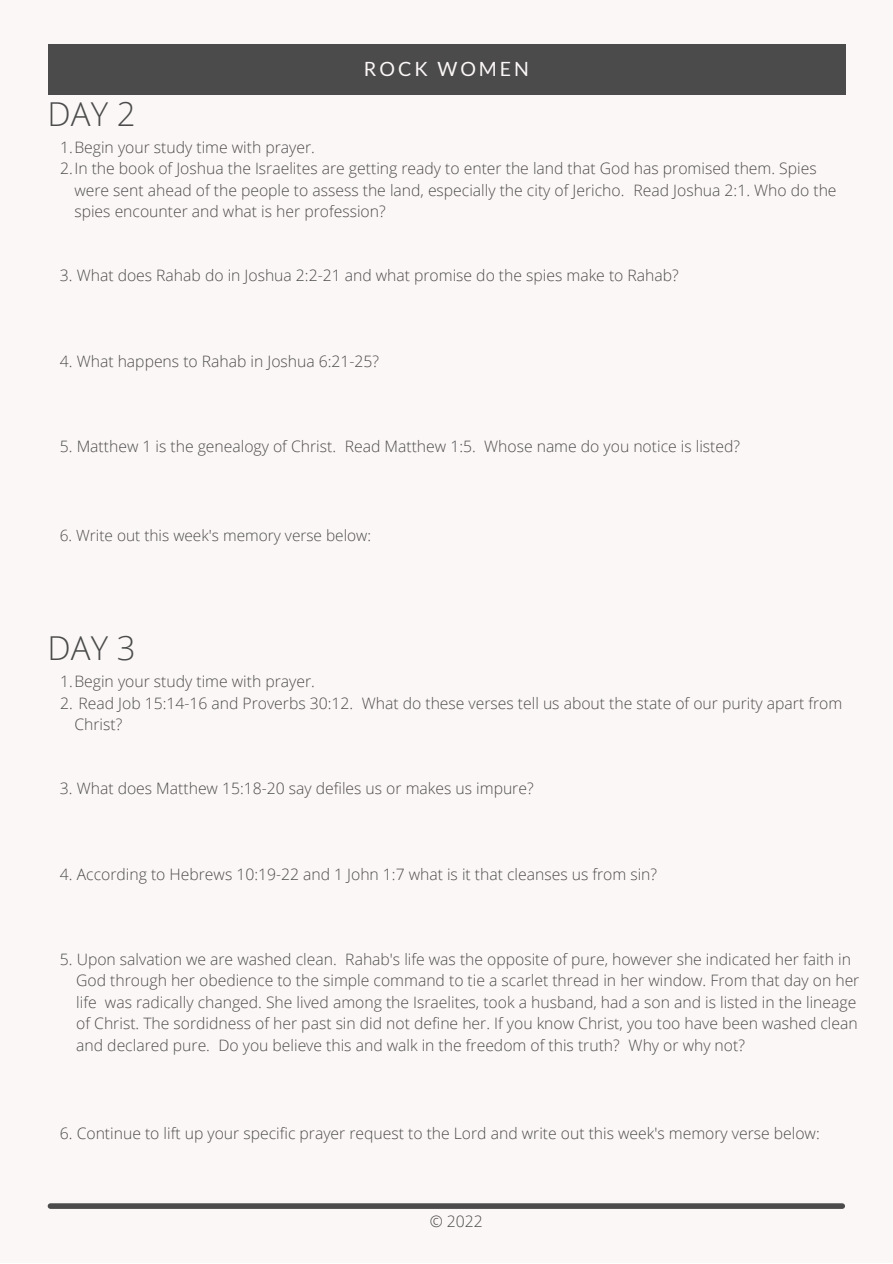
<style>
.page{position:relative;width:893px;height:1264px;background:#fff}
.page>*{position:absolute;margin:0;border:0;box-sizing:border-box;transform-origin:0 0}
.t1{font:300 33px "Open Sans";color:#4b4b4b}
.t2{font:19.65px "Lato";letter-spacing:.15em;color:#fcf7f7}
.t3{font:300 15.75px/21.3px "Open Sans";color:#4b4b4b}
.t4{font:300 15.45px "Open Sans";color:#4b4b4b}
</style>
<div class="page">
<div style="left:0;top:0;width:892px;height:1262px;background:#fcf7f7"></div>
<div style="left:48px;top:45px;width:797px;height:49px;background:#4b4b4b"></div>
<div style="left:50px;top:1203px;width:792px;height:5px;background:#4b4b4b"></div>
<p class="t1" style="left:48px;top:91px;width:89px">DAY 2</p>
<p class="t2" style="left:364px;top:57px;width:167px">ROCK WOMEN</p>
<p class="t3" style="left:60px;top:136px;width:256px">1.Begin your study time with prayer.</p>
<p class="t3" style="left:74px;top:158px;width:763px;text-indent:-14px">2.In the book of Joshua the Israelites are getting ready to enter the land that God has promised them. Spies were sent ahead of the people to assess the land, especially the city of Jericho. Read Joshua 2:1. Who do the spies encounter and what is her profession?</p>
<p class="t3" style="left:60px;top:264px;width:620px">3. What does Rahab do in Joshua 2:2-21 and what promise do the spies make to Rahab?</p>
<p class="t3" style="left:60px;top:350px;width:321px">4. What happens to Rahab in Joshua 6:21-25?</p>
<p class="t3" style="left:60px;top:435px;width:681px">5. Matthew 1 is the genealogy of Christ. Read Matthew 1:5. Whose name do you notice is listed?</p>
<p class="t4" style="left:60px;top:524px;width:313px">6. Write out this week's memory verse below:</p>
<p class="t1" style="left:48px;top:625px;width:89px">DAY 3</p>
<p class="t3" style="left:60px;top:670px;width:256px">1.Begin your study time with prayer.</p>
<p class="t3" style="left:74px;top:692px;width:769px;text-indent:-14px">2. Read Job 15:14-16 and Proverbs 30:12. What do these verses tell us about the state of our purity apart from<br>Christ?</p>
<p class="t3" style="left:60px;top:777px;width:475px">3. What does Matthew 15:18-20 say defiles us or makes us impure?</p>
<p class="t3" style="left:60px;top:862px;width:598px">4. According to Hebrews 10:19-22 and 1 John 1:7 what is it that cleanses us from sin?</p>
<p class="t3" style="left:60px;top:948px;width:792px">5. Upon salvation we are washed clean. Rahab's life was the opposite of pure, however she indicated her faith in</p>
<p class="t3" style="left:76px;top:969px;width:784px">God through her obedience to the simple command to tie a scarlet thread in her window. From that day on her</p>
<p class="t3" style="left:76px;top:991px;width:781px">life was radically changed. She lived among the Israelites, took a husband, had a son and is listed in the lineage</p>
<p class="t3" style="left:76px;top:1012px;width:782px">of Christ. The sordidness of her past sin did not define her. If you know Christ, you too have been washed clean</p>
<p class="t3" style="left:76px;top:1033px;width:670px">and declared pure. Do you believe this and walk in the freedom of this truth? Why or why not?</p>
<p class="t3" style="left:60px;top:1122px;width:761px">6. Continue to lift up your specific prayer request to the Lord and write out this week's memory verse below:</p>
<p class="t3" style="left:429px;top:1210px;width:55px">© 2022</p>
</div>
